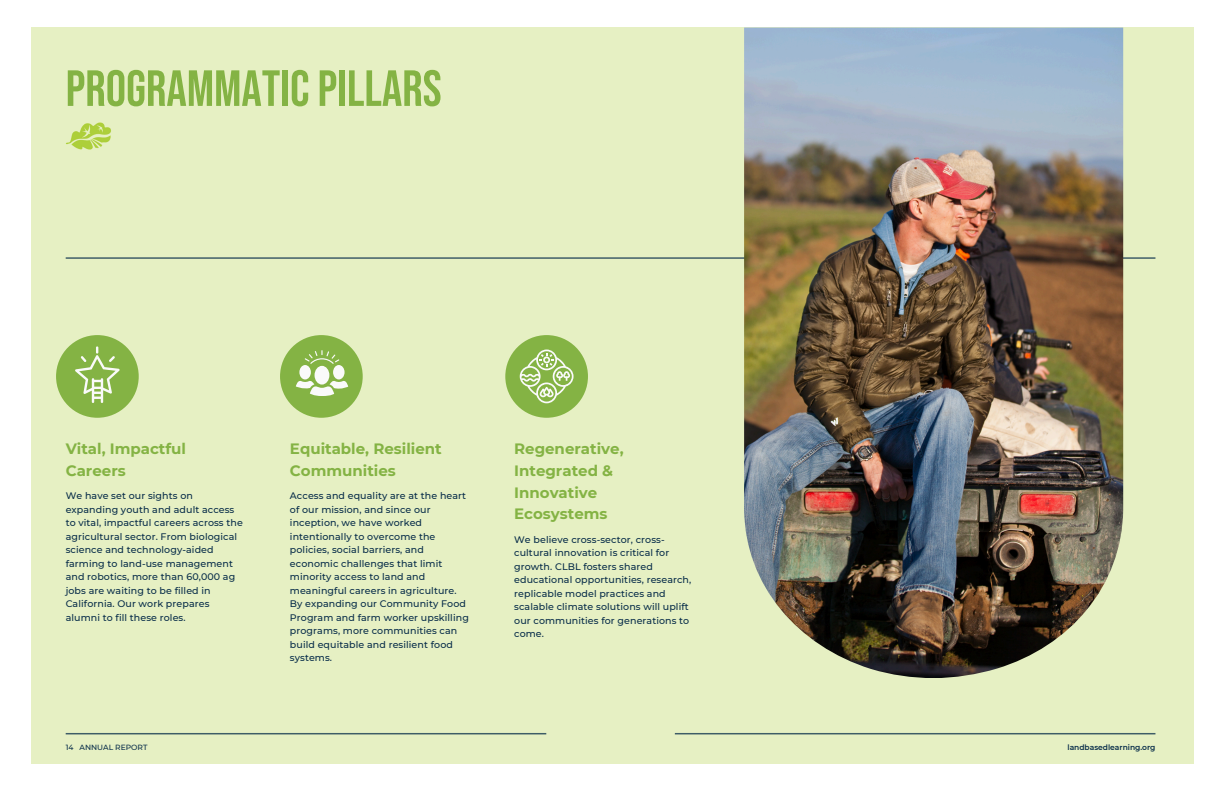
<style>
.page{position:relative;width:1224px;height:792px;background:#fff}
.page>*{position:absolute;margin:0;border:0;box-sizing:border-box;transform-origin:0 0}
.t1{font:50.8px "Bebas Neue";color:#84b344}
.t2{font:700 15px/21.8px "Montserrat";color:#84b344}
.t3{font:500 9.5px/13.5px "Montserrat";letter-spacing:.01em;color:#072c49}
.t4{font:600 7.5px "Montserrat";color:#072c49}
.t5{font:500 7.5px "Montserrat";color:#072c49}
</style>
<div class="page">
<div style="left:31px;top:28px;width:1162px;height:736px;background:#e6f0c3"></div>
<div style="left:56px;top:335px;width:83px;height:83px;background:#84b344;border-radius:50%"></div>
<div style="left:280px;top:335px;width:83px;height:83px;background:#84b344;border-radius:50%"></div>
<div style="left:505px;top:335px;width:83px;height:83px;background:#84b344;border-radius:50%"></div>
<hr style="left:66px;top:733px;width:480px;height:1px;background:#072c49">
<hr style="left:675px;top:733px;width:480px;height:1px;background:#072c49">
<img style="left:66px;top:122px;width:45px;height:28px">
<hr style="left:66px;top:257px;width:1089px;height:2px;background:#072c49">
<svg style="left:75px;top:346px;width:45px;height:57px"></svg>
<svg style="left:520px;top:350px;width:54px;height:53px"></svg>
<svg style="left:305px;top:350px;width:34px;height:14px"></svg>
<div style="left:315px;top:366px;width:14px;height:19px;background:#fafafa;border-radius:50%"></div>
<div style="left:299px;top:365px;width:12px;height:14px;background:#fafafa;border-radius:50%"></div>
<div style="left:333px;top:365px;width:12px;height:14px;background:#fafafa;border-radius:50%"></div>
<svg style="left:296px;top:380px;width:52px;height:16px"></svg>
<img style="left:744px;top:28px;width:379px;height:650px">
<p class="t1" style="left:66px;top:60px;width:377px">PROGRAMMATIC PILLARS</p>
<p class="t2" style="left:66px;top:438px;width:122px">Vital, Impactful<br>Careers</p>
<p class="t3" style="left:66px;top:489px;width:179px">We have set our sights on expanding youth and adult access to vital, impactful careers across the agricultural sector. From biological science and technology-aided farming to land-use management and robotics, more than 60,000 ag jobs are waiting to be filled in<br>California. Our work prepares alumni to fill these roles.</p>
<h2 class="t2" style="left:290px;top:438px;width:153px">Equitable, Resilient<br>Communities</h2>
<h3 class="t3" style="left:290px;top:489px;width:180px">Access and equality are at the heart of our mission, and since our inception, we have worked intentionally to overcome the policies, social barriers, and economic challenges that limit minority access to land and meaningful careers in agriculture.<br>By expanding our Community Food<br>Program and farm worker upskilling programs, more communities can build equitable and resilient food systems.</h3>
<h2 class="t2" style="left:514px;top:438px;width:111px">Regenerative,<br>Integrated &amp;<br>Innovative<br>Ecosystems</h2>
<h3 class="t3" style="left:514px;top:533px;width:179px">We believe cross-sector, cross&shy;cultural innovation is critical for growth. CLBL fosters shared educational opportunities, research, replicable model practices and scalable climate solutions will uplift our communities for generations to come.</h3>
<p class="t5" style="left:66px;top:743px;width:83px">14 ANNUAL REPORT</p>
<h1 class="t4" style="left:1068px;top:743px;width:89px">landbasedlearning.org</h1>
</div>
